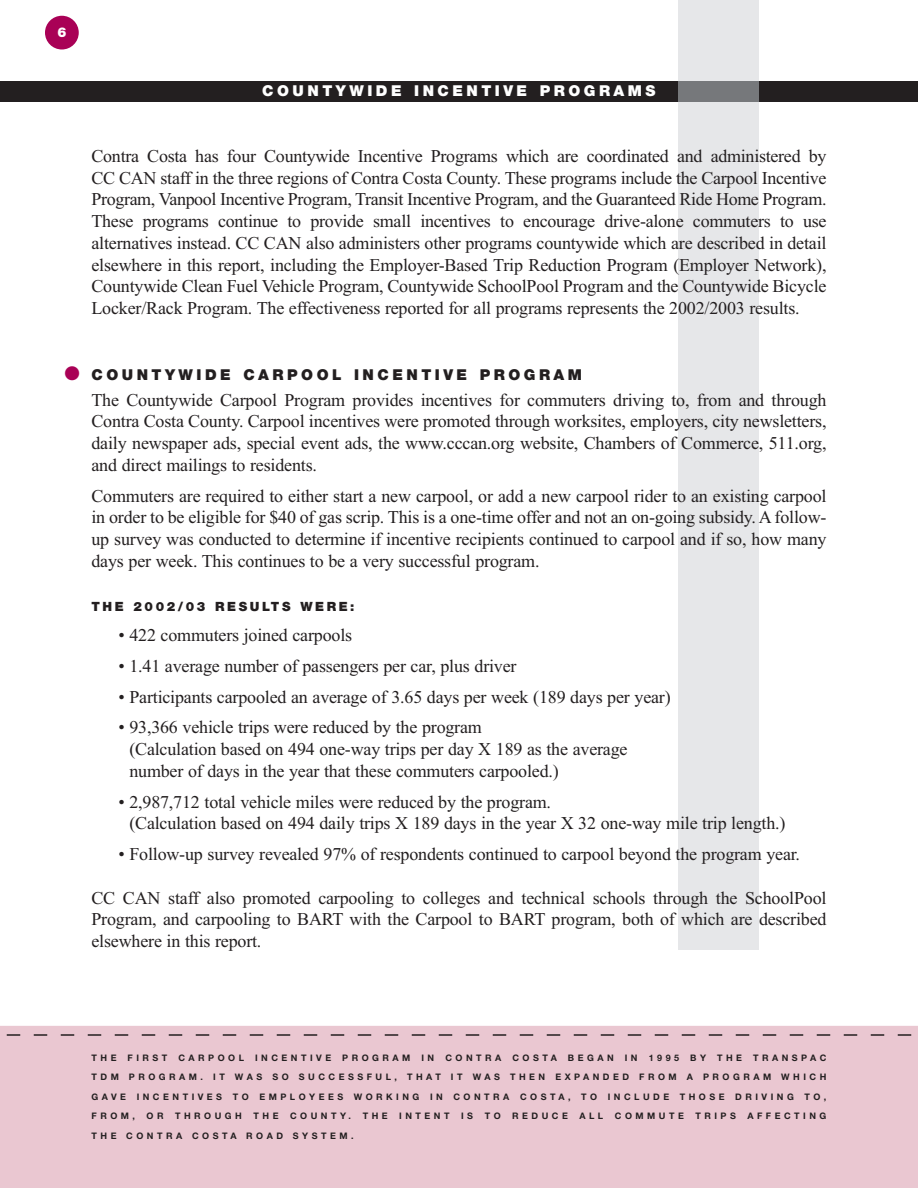
<style>
.page{position:relative;width:918px;height:1188px;background:#fff}
.page>*{position:absolute;margin:0;border:0;box-sizing:border-box;transform-origin:0 0}
.t1{font:18px/21.8px "Times New Roman";letter-spacing:-.01em;color:#231f20;text-align:justify}
.t2{font:900 15px "Helvetica Neue";letter-spacing:.235em;color:#231f20}
.t3{font:900 15px "Helvetica Neue";letter-spacing:.235em;color:#fff}
.t4{font:900 13.5px "Helvetica Neue";color:#fff}
.t5{font:900 12.75px "Helvetica Neue";letter-spacing:.2em;color:#231f20}
.t6{font:700 9px/19.5px "Helvetica Neue";letter-spacing:.39em;color:#231f20;text-align:justify}
.s1{color:#a90156}
</style>
<div class="page">
<div style="left:0;top:1026px;width:918px;height:162px;background:#eac7d1"></div>
<div style="left:0;top:81px;width:918px;height:20px;background:#231f20"></div>
<div style="left:678px;top:0;width:81px;height:950px;background:#e6e7e9"></div>
<svg style="left:0;top:1034px;width:918px;height:2px;background:#9e878d"></svg>
<div style="left:678px;top:81px;width:81px;height:20px;background:#76787b"></div>
<div style="left:45px;top:16px;width:34px;height:34px;background:#a90156;border-radius:50%"></div>
<p class="t4" style="left:57px;top:27px;width:11px">6</p>
<p class="t3" style="left:262px;top:85px;width:395px">COUNTYWIDE INCENTIVE PROGRAMS</p>
<p class="t1" style="left:92px;top:147px;width:737px">Contra Costa has four Countywide Incentive Programs which are coordinated and administered by CC CAN staff in the three regions of Contra Costa County. These programs include the Carpool Incentive Program, Vanpool Incentive Program, Transit Incentive Program, and the Guaranteed Ride Home Program.<br>These programs continue to provide small incentives to encourage drive-alone commuters to use alternatives instead. CC CAN also administers other programs countywide which are described in detail elsewhere in this report, including the Employer-Based Trip Reduction Program (Employer Network), Countywide Clean Fuel Vehicle Program, Countywide SchoolPool Program and the Countywide Bicycle Locker/Rack Program. The effectiveness reported for all programs represents the 2002/2003 results.</p>
<p class="t2" style="left:64px;top:369px;width:519px"><span class="s1">●</span> COUNTYWIDE CARPOOL INCENTIVE PROGRAM</p>
<p class="t1" style="left:92px;top:391px;width:737px">The Countywide Carpool Program provides incentives for commuters driving to, from and through Contra Costa County. Carpool incentives were promoted through worksites, employers, city newsletters, daily newspaper ads, special event ads, the www.cccan.org website, Chambers of Commerce, 511.org, and direct mailings to residents.</p>
<p class="t1" style="left:92px;top:487px;width:737px">Commuters are required to either start a new carpool, or add a new carpool rider to an existing carpool in order to be eligible for $40 of gas scrip. This is a one-time offer and not an on-going subsidy. A follow&shy;up survey was conducted to determine if incentive recipients continued to carpool and if so, how many days per week. This continues to be a very successful program.</p>
<p class="t5" style="left:92px;top:601px;width:265px">THE 2002/03 RESULTS WERE:</p>
<p class="t1" style="left:118px;top:626px;width:235px">• 422 commuters joined carpools</p>
<p class="t1" style="left:118px;top:657px;width:400px">• 1.41 average number of passengers per car, plus driver</p>
<p class="t1" style="left:118px;top:688px;width:554px">• Participants carpooled an average of 3.65 days per week (189 days per year)</p>
<p class="t1" style="left:129px;top:718px;width:500px;text-align:left;text-indent:-11px">• 93,366 vehicle trips were reduced by the program<br>(Calculation based on 494 one-way trips per day X 189 as the average number of days in the year that these commuters carpooled.)</p>
<p class="t1" style="left:129px;top:793px;width:658px;text-indent:-11px">• 2,987,712 total vehicle miles were reduced by the program.<br>(Calculation based on 494 daily trips X 189 days in the year X 32 one-way mile trip length.)</p>
<p class="t1" style="left:118px;top:845px;width:683px">• Follow-up survey revealed 97% of respondents continued to carpool beyond the program year.</p>
<p class="t1" style="left:92px;top:889px;width:737px">CC CAN staff also promoted carpooling to colleges and technical schools through the SchoolPool Program, and carpooling to BART with the Carpool to BART program, both of which are described elsewhere in this report.</p>
<p class="t6" style="left:92px;top:1049px;width:736px">THE FIRST CARPOOL INCENTIVE PROGRAM IN CONTRA COSTA BEGAN IN 1995 BY THE TRANSPAC TDM PROGRAM. IT WAS SO SUCCESSFUL, THAT IT WAS THEN EXPANDED FROM A PROGRAM WHICH GAVE INCENTIVES TO EMPLOYEES WORKING IN CONTRA COSTA, TO INCLUDE THOSE DRIVING TO, FROM,</p>
<p class="t6" style="left:147px;top:1107px;width:19px">O R</p>
<p class="t6" style="left:175px;top:1107px;width:68px">THROUGH</p>
<p class="t6" style="left:254px;top:1107px;width:27px">THE</p>
<p class="t6" style="left:290px;top:1107px;width:63px">COUNTY.</p>
<p class="t6" style="left:363px;top:1107px;width:27px">THE</p>
<p class="t6" style="left:399px;top:1107px;width:52px">INTENT</p>
<p class="t6" style="left:461px;top:1107px;width:13px">I S</p>
<p class="t6" style="left:485px;top:1107px;width:18px">T O</p>
<p class="t6" style="left:512px;top:1107px;width:57px">REDUCE</p>
<p class="t6" style="left:579px;top:1107px;width:25px">ALL</p>
<p class="t6" style="left:615px;top:1107px;width:71px">COMMUTE</p>
<p class="t6" style="left:695px;top:1107px;width:42px">TRIPS</p>
<p class="t6" style="left:747px;top:1107px;width:81px">AFFECTING</p>
<p class="t6" style="left:92px;top:1127px;width:264px">THE CONTRA COSTA ROAD SYSTEM.</p>
</div>
